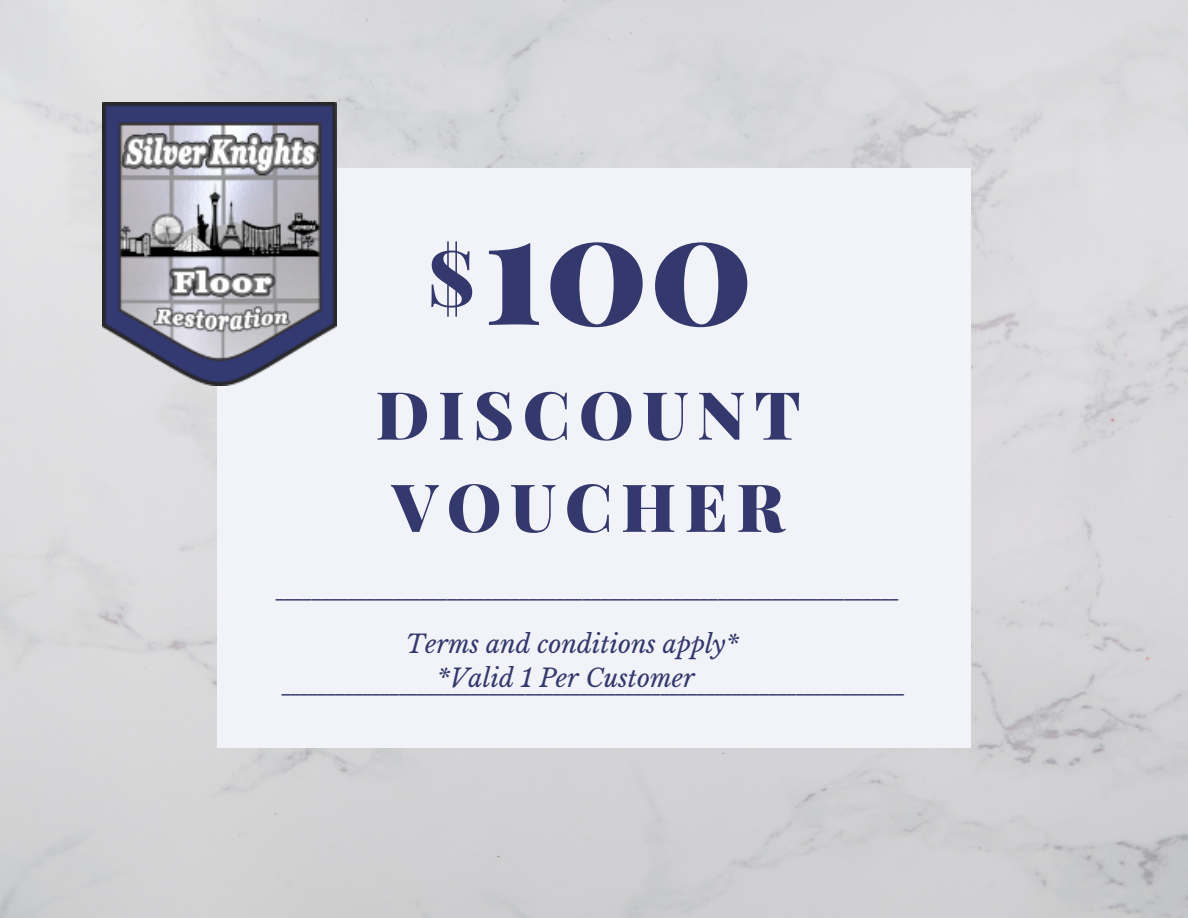
<style>
.page{position:relative;width:1188px;height:918px;background:#fff}
.page>*{position:absolute;margin:0;border:0;box-sizing:border-box;transform-origin:0 0}
.t1{font:900 155.1px "Playfair Display";color:#33386d}
.t2{font:900 77.4px "Playfair Display";color:#33386d}
.t3{font:900 66.3px/92.4px "Playfair Display";letter-spacing:.13em;color:#33386d}
.t4{font:italic 24.9px "Lato";color:#33386d}
.t5{font:italic 24.9px "Libre Baskerville";color:#33386d}
</style>
<div class="page">
<img style="left:0;top:0;width:1188px;height:918px">
<div style="left:217px;top:168px;width:754px;height:579px;background:#f2f3f8"></div>
<img style="left:102px;top:102px;width:234px;height:284px">
<p class="t2" style="left:428px;top:223px;width:49px">$</p>
<p class="t1" style="left:483px;top:157px;width:272px">100</p>
<p class="t3" style="left:376px;top:366px;width:427px">DISCOUNT<br>VOUCHER</p>
<p class="t4" style="left:277px;top:573px;width:624px">_____________________________________________________________________</p>
<p class="t5" style="left:406px;top:629px;width:335px">Terms and conditions apply*</p>
<p class="t5" style="left:437px;top:663px;width:259px">*Valid 1 Per Customer</p>
<p class="t4" style="left:283px;top:668px;width:624px">_____________________________________________________________________</p>
</div>
